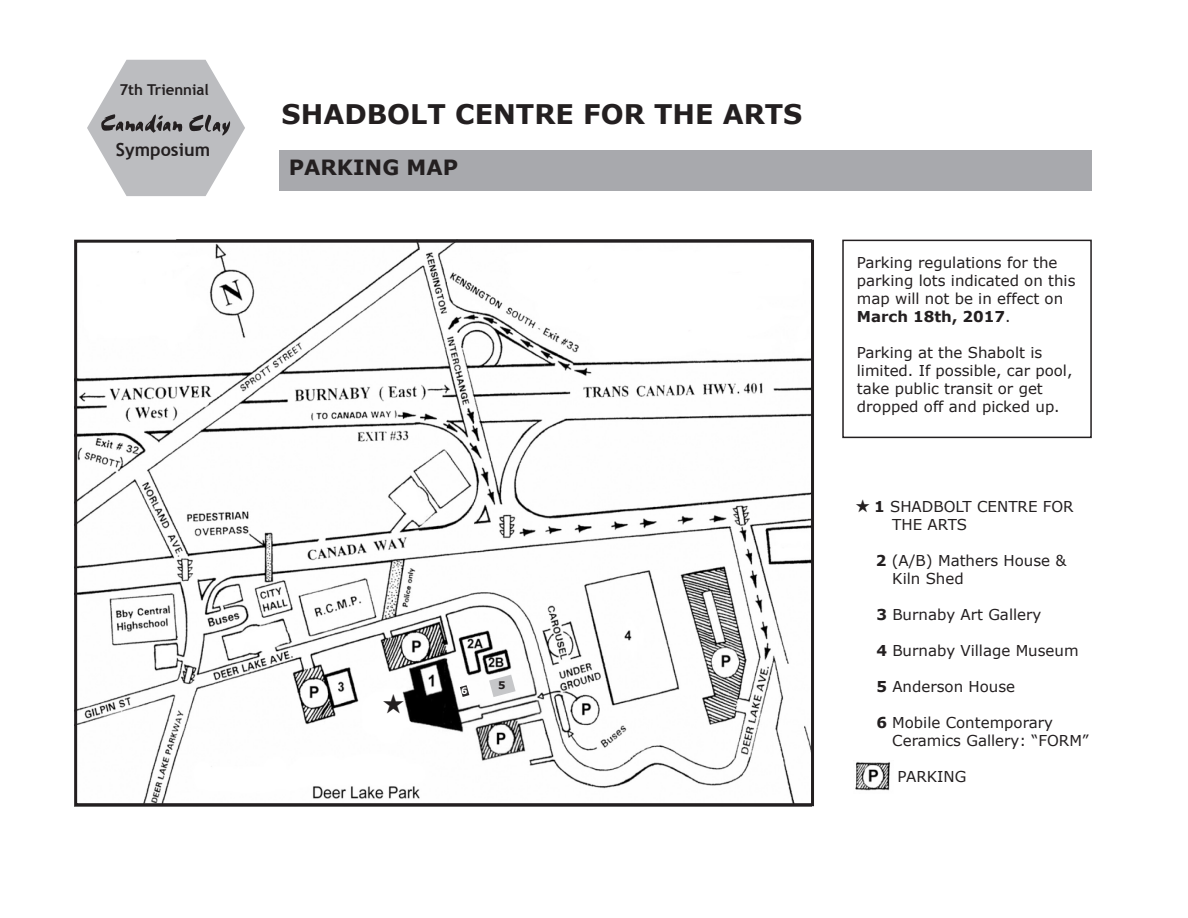
<style>
.page{position:relative;width:1188px;height:918px;background:#fff}
.page>*{position:absolute;margin:0;border:0;box-sizing:border-box;transform-origin:0 0}
.t1{font:700 27px "Verdana";color:#231f20}
.t2{font:700 21px "Verdana";color:#231f20}
.t3{font:700 18px "Trebuchet MS";color:#231f20}
.t4{font:15px/18px "Verdana";color:#231f20}
.t5{font:700 15px "Trebuchet MS";color:#231f20}
.t6{font:700 10.5px "Verdana";color:#231f20}
.t7{font:700 9px "Verdana";color:#fff}
.s1{font-weight:700}
</style>
<div class="page">
<div style="left:280px;top:150px;width:812px;height:40px;background:#a8a9ad"></div>
<svg style="left:87px;top:60px;width:158px;height:136px"></svg>
<img style="left:101px;top:114px;width:130px;height:22px">
<img style="left:78px;top:244px;width:732px;height:558px">
<div style="left:74px;top:240px;width:740px;height:566px;border:3px solid #231f20"></div>
<div style="left:842px;top:240px;width:250px;height:198px;border:2px solid #231f20"></div>
<svg style="left:460px;top:685px;width:9px;height:12px"></svg>
<img style="left:855px;top:762px;width:36px;height:29px">
<svg style="left:489px;top:675px;width:27px;height:22px"></svg>
<svg style="left:383px;top:694px;width:21px;height:20px"></svg>
<p class="t5" style="left:119px;top:80px;width:91px">7th Triennial</p>
<p class="t3" style="left:116px;top:139px;width:96px">Symposium</p>
<p class="t1" style="left:282px;top:97px;width:522px">SHADBOLT CENTRE FOR THE ARTS</p>
<p class="t2" style="left:289px;top:153px;width:171px">PARKING MAP</p>
<p class="t7" style="left:461px;top:685px;width:8px">6</p>
<p class="t6" style="left:498px;top:679px;width:9px">5</p>
<p class="t4" style="left:857px;top:254px;width:220px">Parking regulations for the parking lots indicated on this map will not be in effect on<br><span class="s1">March 18th, 2017</span>.</p>
<p class="t4" style="left:857px;top:344px;width:217px">Parking at the Shabolt is limited. If possible, car pool, take public transit or get dropped off and picked up.</p>
<p class="t4" style="left:855px;top:497px;width:220px">★ <span class="s1">1</span> SHADBOLT CENTRE FOR</p>
<p class="t4" style="left:892px;top:515px;width:76px">THE ARTS</p>
<p class="t4" style="left:876px;top:551px;width:192px"><span class="s1">2</span> (A/B) Mathers House &amp;</p>
<p class="t4" style="left:892px;top:569px;width:73px">Kiln Shed</p>
<p class="t4" style="left:876px;top:605px;width:167px"><span class="s1">3</span> Burnaby Art Gallery</p>
<p class="t4" style="left:876px;top:641px;width:204px"><span class="s1">4</span> Burnaby Village Museum</p>
<p class="t4" style="left:876px;top:677px;width:140px"><span class="s1">5</span> Anderson House</p>
<p class="t4" style="left:876px;top:713px;width:178px"><span class="s1">6</span> Mobile Contemporary</p>
<p class="t4" style="left:892px;top:731px;width:198px">Ceramics Gallery: “FORM”</p>
<p class="t4" style="left:898px;top:767px;width:70px">PARKING</p>
</div>
